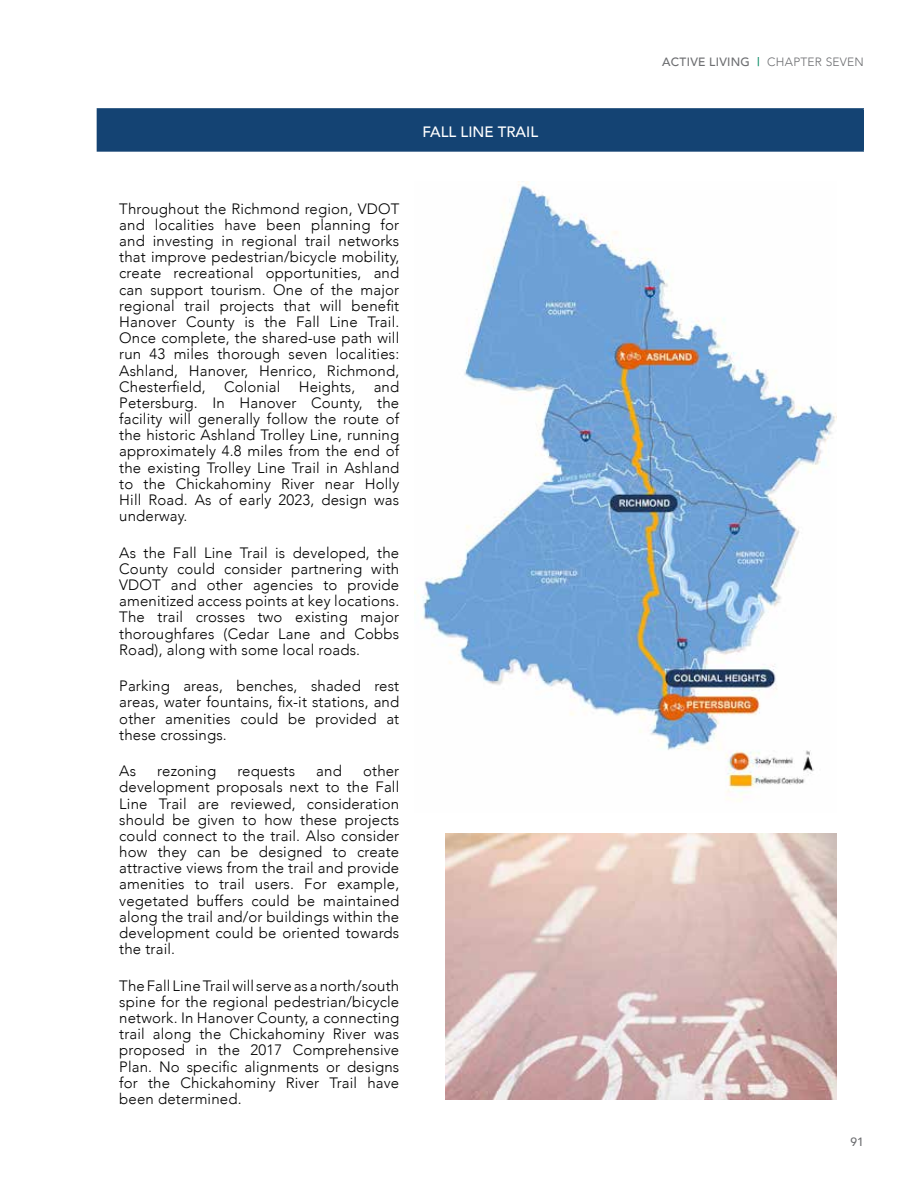
<style>
.page{position:relative;width:918px;height:1188px;background:#fff}
.page>*{position:absolute;margin:0;border:0;box-sizing:border-box;transform-origin:0 0}
.t1{font:300 15px/16.2px "Avenir";letter-spacing:.01em;color:#000;text-align:justify}
.t2{font:500 15px "Avenir";color:#fff}
.t3{font:500 12px "Avenir";letter-spacing:.02em;color:#6d6e71}
.s1{color:#008761}
.s2{font-weight:300}
</style>
<div class="page">
<div style="left:97px;top:109px;width:766px;height:42px;background:#144373"></div>
<hr style="left:97px;top:150px;width:767px;height:2px;background:#144373">
<hr style="left:97px;top:108px;width:767px;height:2px;background:#144373">
<hr style="left:862px;top:110px;width:2px;height:40px;background:#144373">
<img style="left:414px;top:181px;width:423px;height:621px">
<img style="left:445px;top:834px;width:392px;height:266px">
<p class="t2" style="left:423px;top:119px;width:117px">FALL LINE TRAIL</p>
<p class="t1" style="left:119px;top:200px;width:282px">Throughout the Richmond region, VDOT and localities have been planning for and investing in regional trail networks that improve pedestrian/bicycle mobility, create recreational opportunities, and can support tourism. One of the major regional trail projects that will benefit Hanover County is the Fall Line Trail.<br>Once complete, the shared-use path will run 43 miles thorough seven localities:<br>Ashland, Hanover, Henrico, Richmond, Chesterfield, Colonial Heights, and Petersburg. In Hanover County, the facility will generally follow the route of the historic Ashland Trolley Line, running approximately 4.8 miles from the end of the existing Trolley Line Trail in Ashland to the Chickahominy River near Holly Hill Road. As of early 2023, design was underway.</p>
<p class="t1" style="left:119px;top:544px;width:282px">As the Fall Line Trail is developed, the County could consider partnering with VDOT and other agencies to provide amenitized access points at key locations.<br>The trail crosses two existing major thoroughfares (Cedar Lane and Cobbs Road), along with some local roads.</p>
<p class="t1" style="left:119px;top:678px;width:282px">Parking areas, benches, shaded rest areas, water fountains, fix-it stations, and other amenities could be provided at these crossings.</p>
<p class="t1" style="left:119px;top:763px;width:18px">As</p>
<p class="t1" style="left:157px;top:763px;width:60px">rezoning</p>
<p class="t1" style="left:237px;top:763px;width:59px">requests</p>
<p class="t1" style="left:316px;top:763px;width:27px">and</p>
<p class="t1" style="left:119px;top:763px;width:282px;text-indent:244px">other development proposals next to the Fall Line Trail are reviewed, consideration should be given to how these projects could connect to the trail. Also consider how they can be designed to create attractive views from the trail and provide amenities to trail users. For example, vegetated buffers could be maintained along the trail and/or buildings within the development could be oriented towards the trail.</p>
<p class="t1" style="left:119px;top:977px;width:282px">The Fall Line Trail will serve as a north/south spine for the regional pedestrian/bicycle network. In Hanover County, a connecting trail along the Chickahominy River was proposed in the 2017 Comprehensive Plan. No specific alignments or designs for the Chickahominy River Trail have been determined.</p>
<p class="t3" style="left:662px;top:51px;width:203px">ACTIVE LIVING <span class="s1">|</span> <span class="s2">CHAPTER SEVEN</span></p>
<p class="t3" style="left:850px;top:1131px;width:15px">91</p>
</div>
